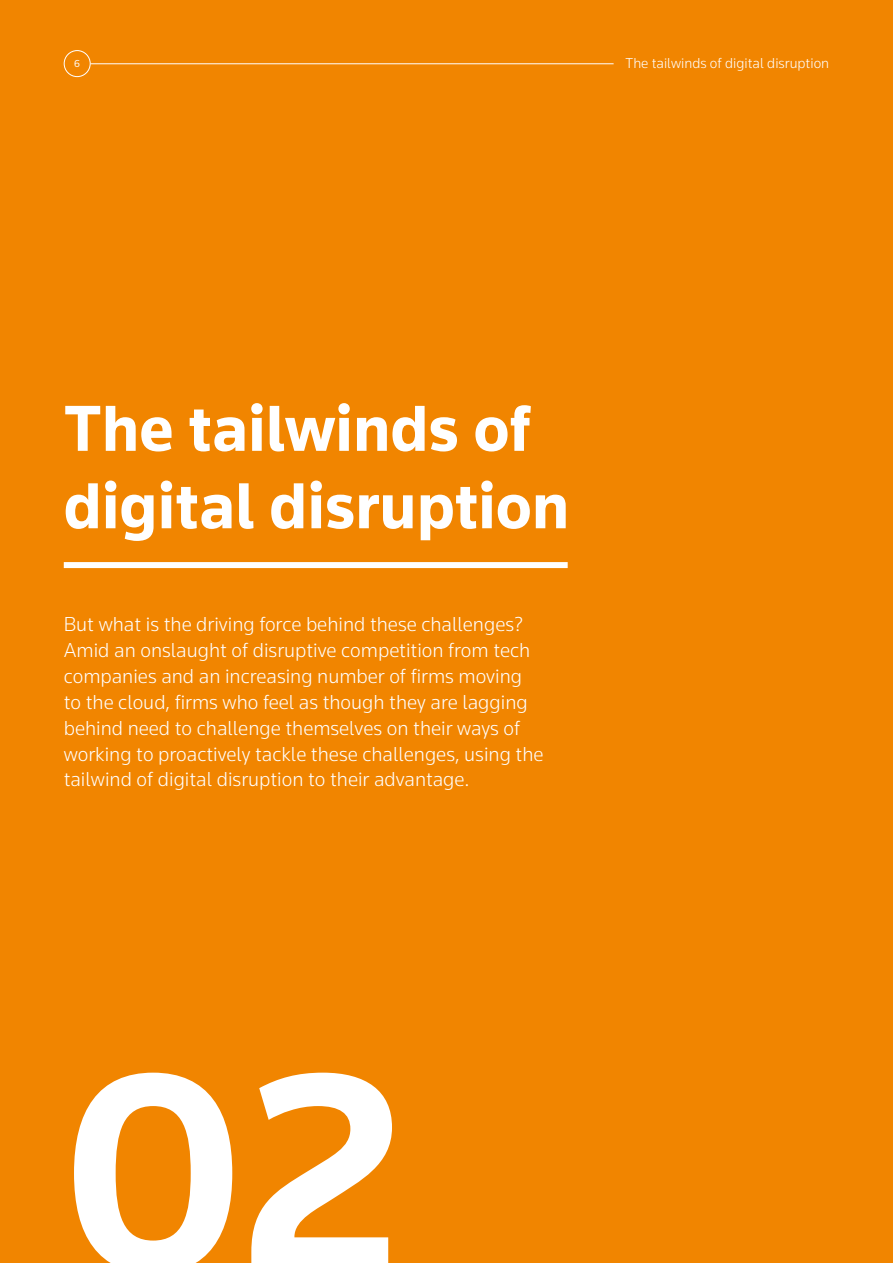
<style>
.page{position:relative;width:893px;height:1263px;background:#f18500}
.page>*{position:absolute;margin:0;border:0;box-sizing:border-box;transform-origin:0 0}
.t1{font:700 293.1px "Knowledge";color:#fff}
.t2{font:700 67.5px/77.4px "Knowledge";color:#fff}
.t3{font:300 21px/25.8px "Knowledge";color:#fff}
.t4{font:300 15px "Knowledge";color:#fff}
.t5{font:10.5px "Knowledge";color:#fff}
</style>
<div class="page">
<div style="left:64px;top:562px;width:504px;height:6px;background:#fff"></div>
<div style="left:64px;top:50px;width:27px;height:27px;border:1px solid #fff;border-radius:50%"></div>
<hr style="left:91px;top:63px;width:523px;height:1px;background:#fff">
<p class="t5" style="left:74px;top:57px;width:7px">6</p>
<p class="t4" style="left:626px;top:54px;width:205px">The tailwinds of digital disruption</p>
<h2 class="t2" style="left:64px;top:388px;width:507px">The tailwinds of digital disruption</h2>
<p class="t3" style="left:64px;top:611px;width:481px">But what is the driving force behind these challenges?<br>Amid an onslaught of disruptive competition from tech companies and an increasing number of firms moving to the cloud, firms who feel as though they are lagging behind need to challenge themselves on their ways of working to proactively tackle these challenges, using the tailwind of digital disruption to their advantage.</p>
<h1 class="t1" style="left:64px;top:992px;width:338px">02</h1>
</div>
